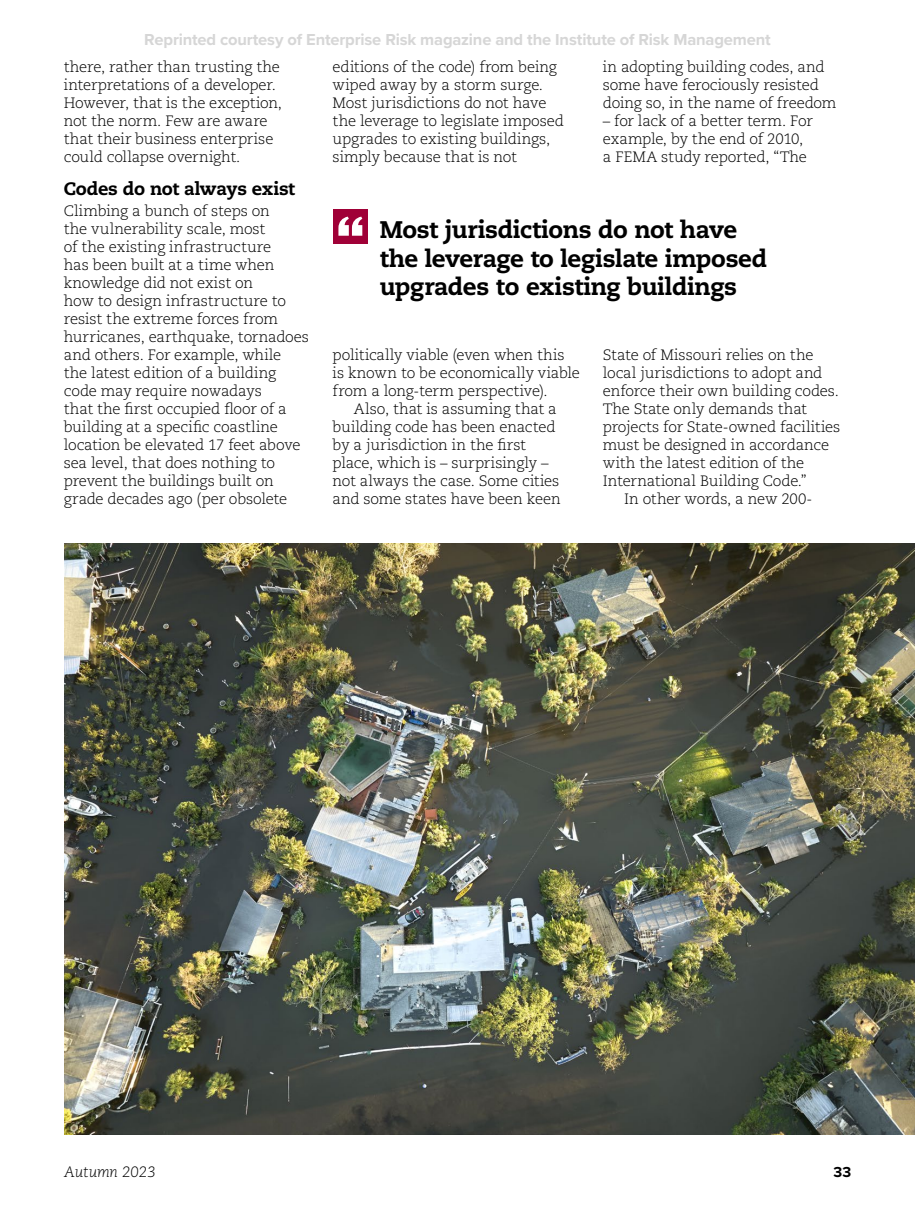
<style>
.page{position:relative;width:915px;height:1212px;background:#fff}
.page>*{position:absolute;margin:0;border:0;box-sizing:border-box;transform-origin:0 0}
.t1{font:800 24px/28.5px "Caecilia LT Std";letter-spacing:-.02em;color:#000}
.t2{font:800 18px "Caecilia LT Std";letter-spacing:-.02em;color:#000}
.t3{font:700 16.5px "Proxima Nova";letter-spacing:-.01em;color:#d6d6d6}
.t4{font:300 15px/18px "Caecilia LT Std";letter-spacing:-.01em;color:#000}
.t5{font:italic 300 15px "Caecilia LT Std";letter-spacing:-.01em;color:#000}
.t6{font:700 15px "Proxima Nova";color:#000}
</style>
<div class="page">
<div style="left:333px;top:209px;width:34px;height:34px;background:#a00037"></div>
<svg style="left:338px;top:217px;width:24px;height:19px"></svg>
<img style="left:64px;top:543px;width:850px;height:591px">
<p class="t3" style="left:144px;top:28px;width:628px">Reprinted courtesy of Enterprise Risk magazine and the Institute of Risk Management</p>
<p class="t4" style="left:64px;top:58px;width:220px">there, rather than trusting the interpretations of a developer.<br>However, that is the exception, not the norm. Few are aware that their business enterprise could collapse overnight.</p>
<p class="t2" style="left:64px;top:178px;width:232px">Codes do not always exist</p>
<p class="t4" style="left:64px;top:202px;width:246px">Climbing a bunch of steps on<br>the vulnerability scale, most<br>of the existing infrastructure<br>has been built at a time when knowledge did not exist on<br>how to design infrastructure to resist the extreme forces from hurricanes, earthquake, tornadoes and others. For example, while<br>the latest edition of a building code may require nowadays<br>that the first occupied floor of a building at a specific coastline location be elevated 17 feet above sea level, that does nothing to prevent the buildings built on grade decades ago (per obsolete</p>
<p class="t4" style="left:332px;top:58px;width:233px">editions of the code) from being wiped away by a storm surge.<br>Most jurisdictions do not have the leverage to legislate imposed upgrades to existing buildings, simply because that is not</p>
<p class="t4" style="left:602px;top:58px;width:235px">in adopting building codes, and some have ferociously resisted doing so, in the name of freedom</p>
<p class="t4" style="left:602px;top:112px;width:211px">– for lack of a better term. For example, by the end of 2010, a FEMA study reported, “The</p>
<h1 class="t1" style="left:379px;top:216px;width:389px">Most jurisdictions do not have the leverage to legislate imposed upgrades to existing buildings</h1>
<p class="t4" style="left:332px;top:346px;width:233px">politically viable (even when this</p>
<p class="t4" style="left:332px;top:364px;width:249px">is known to be economically viable</p>
<p class="t4" style="left:332px;top:382px;width:216px">from a long-term perspective).</p>
<p class="t4" style="left:354px;top:400px;width:204px">Also, that is assuming that a</p>
<p class="t4" style="left:332px;top:418px;width:224px">building code has been enacted</p>
<p class="t4" style="left:332px;top:436px;width:195px">by a jurisdiction in the first</p>
<p class="t4" style="left:332px;top:454px;width:217px">place, which is – surprisingly –</p>
<p class="t4" style="left:332px;top:472px;width:228px">not always the case. Some cities</p>
<p class="t4" style="left:332px;top:490px;width:229px">and some states have been keen</p>
<p class="t4" style="left:602px;top:346px;width:212px">State of Missouri relies on the</p>
<p class="t4" style="left:602px;top:364px;width:221px">local jurisdictions to adopt and</p>
<p class="t4" style="left:602px;top:382px;width:237px">enforce their own building codes.</p>
<p class="t4" style="left:602px;top:400px;width:206px">The State only demands that</p>
<p class="t4" style="left:602px;top:418px;width:239px">projects for State-owned facilities</p>
<p class="t4" style="left:602px;top:436px;width:228px">must be designed in accordance</p>
<p class="t4" style="left:602px;top:454px;width:203px">with the latest edition of the</p>
<p class="t4" style="left:602px;top:472px;width:205px">International Building Code.”</p>
<p class="t4" style="left:624px;top:490px;width:190px">In other words, a new 200-</p>
<p class="t5" style="left:64px;top:1163px;width:93px">Autumn 2023</p>
<p class="t6" style="left:833px;top:1161px;width:19px">33</p>
</div>
